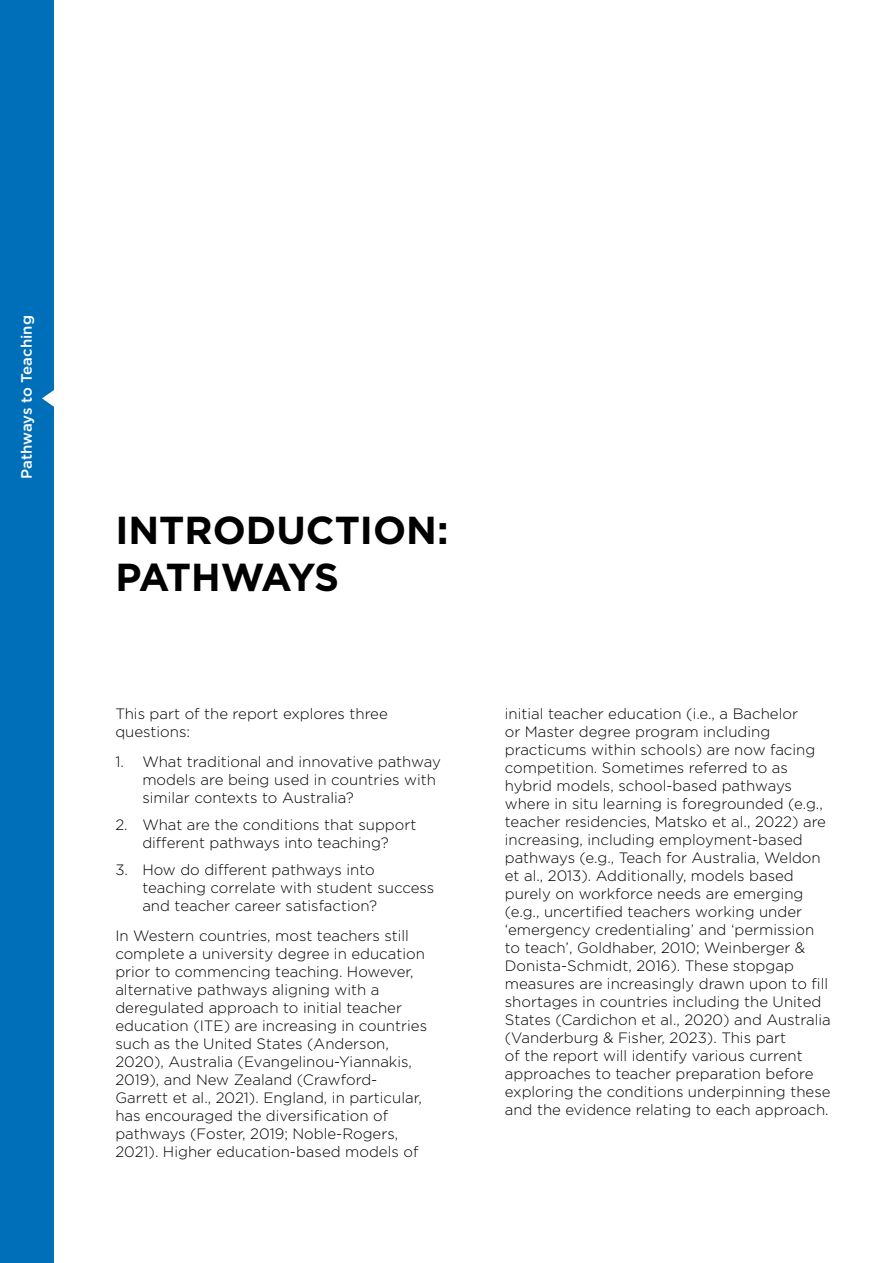
<style>
.page{position:relative;width:893px;height:1263px;background:#fff}
.page>*{position:absolute;margin:0;border:0;box-sizing:border-box;transform-origin:0 0}
.t1{font:700 39px/46.8px "Gotham";color:#000}
.t2{font:300 15px/18px "Gotham";color:#000}
.t3{font:500 15px "Gotham";letter-spacing:-.005em;color:#fff}
</style>
<div class="page">
<div style="left:0;top:0;width:54px;height:1263px;background:#006fba"></div>
<svg style="left:42px;top:390px;width:12px;height:17px"></svg>
<p class="t3" style="left:17px;top:479px;width:165px;rotate:-90deg">Pathways to Teaching</p>
<h1 class="t1" style="left:115px;top:506px;width:335px">INTRODUCTION:<br>PATHWAYS</h1>
<p class="t2" style="left:115px;top:704px;width:274px">This part of the report explores three questions:</p>
<p class="t2" style="left:142px;top:753px;width:300px;text-indent:-27px">1. What traditional and innovative pathway models are being used in countries with similar contexts to Australia?</p>
<p class="t2" style="left:115px;top:815px;width:303px;text-align:center">2. What are the conditions that support different pathways into teaching?</p>
<p class="t2" style="left:142px;top:860px;width:293px;text-indent:-27px">3. How do different pathways into teaching correlate with student success and teacher career satisfaction?</p>
<p class="t2" style="left:115px;top:926px;width:313px">In Western countries, most teachers still complete a university degree in education prior to commencing teaching. However, alternative pathways aligning with a deregulated approach to initial teacher education (ITE) are increasing in countries such as the United States (Anderson, 2020), Australia (Evangelinou-Yiannakis, 2019), and New Zealand (Crawford-Garrett et al., 2021). England, in particular, has encouraged the diversification of pathways (Foster, 2019; Noble-Rogers, 2021). Higher education-based models of</p>
<p class="t2" style="left:505px;top:704px;width:328px">initial teacher education (i.e., a Bachelor<br>or Master degree program including practicums within schools) are now facing competition. Sometimes referred to as hybrid models, school-based pathways where in situ learning is foregrounded (e.g., teacher residencies, Matsko et al., 2022) are increasing, including employment-based pathways (e.g., Teach for Australia, Weldon et al., 2013). Additionally, models based purely on workforce needs are emerging (e.g., uncertified teachers working under ‘emergency credentialing’ and ‘permission to teach’, Goldhaber, 2010; Weinberger &amp; Donista-Schmidt, 2016). These stopgap measures are increasingly drawn upon to fill shortages in countries including the United States (Cardichon et al., 2020) and Australia (Vanderburg &amp; Fisher, 2023). This part<br>of the report will identify various current approaches to teacher preparation before exploring the conditions underpinning these and the evidence relating to each approach.</p>
</div>
